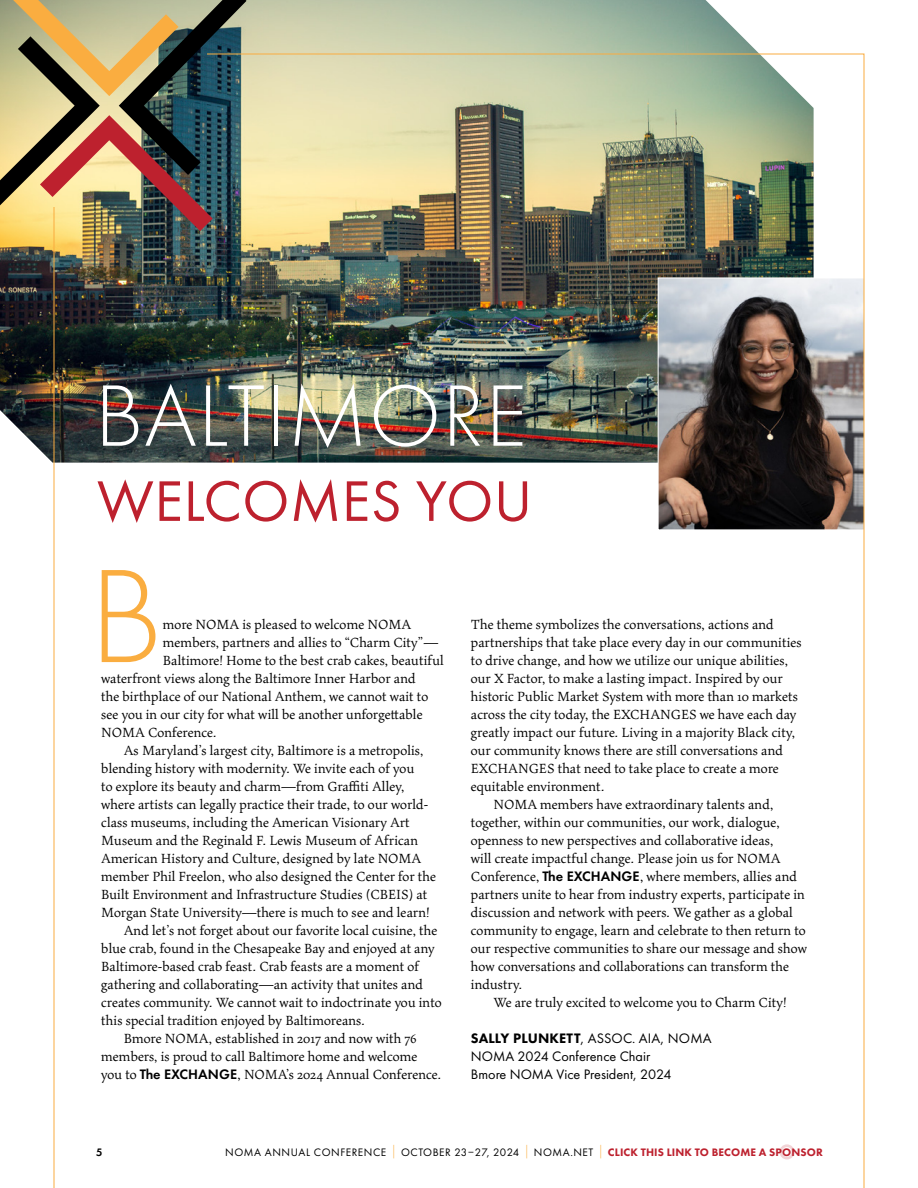
<style>
.page{position:relative;width:918px;height:1188px;background:#fff}
.page>*{position:absolute;margin:0;border:0;box-sizing:border-box;transform-origin:0 0}
.Body_Text_10_14{font:300 138px "Futura PT";color:#faad40}
.t1{font:300 90.3px "Futura PT";letter-spacing:.01em;color:#fff}
.t2{font:59.25px "Futura PT";letter-spacing:.01em;color:#bd212e}
.Body_Text_10_14-2{font:15px/18px "Maiola";color:#000}
.Body_Text_10_14-3{font:14.25px "Futura PT";color:#000}
.t3{font:11.25px "Futura PT";letter-spacing:.05em;color:#000}
.t4{font:600 11.25px "Futura PT";color:#000}
.s1{font-family:"Futura PT";font-weight:600;font-size:14.25px}
.s2{font-weight:800}
.s3{font-weight:300;font-size:13.5px;color:#faad40}
.s4{font-weight:800;color:#bd212e}
</style>
<div class="page">
<img style="left:0;top:0;width:759px;height:463px">
<img style="left:53px;top:53px;width:812px;height:1135px">
<img style="left:0;top:0;width:247px;height:231px">
<p class="t1" style="left:95px;top:364px;width:434px">BALTIMORE</p>
<p class="t2" style="left:97px;top:466px;width:437px">WELCOMES YOU</p>
<p class="Body_Text_10_14" style="left:89px;top:538px;width:75px">B</p>
<p class="Body_Text_10_14-2" style="left:163px;top:615px;width:250px">more NOMA is pleased to welcome NOMA</p>
<p class="Body_Text_10_14-2" style="left:163px;top:633px;width:277px">members, partners and allies to “Charm City”—</p>
<p class="Body_Text_10_14-2" style="left:163px;top:651px;width:283px">Baltimore! Home to the best crab cakes, beautiful</p>
<p class="Body_Text_10_14-2" style="left:101px;top:669px;width:316px">waterfront views along the Baltimore Inner Harbor and</p>
<p class="Body_Text_10_14-2" style="left:101px;top:687px;width:329px">the birthplace of our National Anthem, we cannot wait to</p>
<p class="Body_Text_10_14-2" style="left:101px;top:705px;width:323px">see you in our city for what will be another unforgettable</p>
<p class="Body_Text_10_14-2" style="left:101px;top:723px;width:117px">NOMA Conference.</p>
<p class="Body_Text_10_14-2" style="left:101px;top:741px;width:336px;text-indent:22px">As Maryland’s largest city, Baltimore is a metropolis, blending history with modernity. We invite each of you<br>to explore its beauty and charm—from Graffiti Alley, where artists can legally practice their trade, to our world&shy;class museums, including the American Visionary Art Museum and the Reginald F. Lewis Museum of African American History and Culture, designed by late NOMA member Phil Freelon, who also designed the Center for the Built Environment and Infrastructure Studies (CBEIS) at Morgan State University—there is much to see and learn!</p>
<p class="Body_Text_10_14-2" style="left:101px;top:921px;width:342px;text-indent:22px">And let’s not forget about our favorite local cuisine, the blue crab, found in the Chesapeake Bay and enjoyed at any Baltimore-based crab feast. Crab feasts are a moment of gathering and collaborating—an activity that unites and creates community. We cannot wait to indoctrinate you into this special tradition enjoyed by Baltimoreans.</p>
<p class="Body_Text_10_14-2" style="left:101px;top:1029px;width:342px;text-indent:22px">Bmore NOMA, established in 2017 and now with 76 members, is proud to call Baltimore home and welcome you to <span class="s1">The EXCHANGE</span>, NOMA’s 2024 Annual Conference.</p>
<p class="Body_Text_10_14-2" style="left:471px;top:615px;width:332px">The theme symbolizes the conversations, actions and partnerships that take place every day in our communities to drive change, and how we utilize our unique abilities, our X Factor, to make a lasting impact. Inspired by our historic Public Market System with more than 10 markets across the city today, the EXCHANGES we have each day greatly impact our future. Living in a majority Black city, our community knows there are still conversations and EXCHANGES that need to take place to create a more equitable environment.</p>
<p class="Body_Text_10_14-2" style="left:471px;top:795px;width:338px;text-indent:22px">NOMA members have extraordinary talents and, together, within our communities, our work, dialogue, openness to new perspectives and collaborative ideas,<br>will create impactful change. Please join us for NOMA Conference, <span class="s1">The EXCHANGE</span>, where members, allies and partners unite to hear from industry experts, participate in discussion and network with peers. We gather as a global community to engage, learn and celebrate to then return to our respective communities to share our message and show how conversations and collaborations can transform the industry.</p>
<p class="Body_Text_10_14-2" style="left:493px;top:993px;width:295px">We are truly excited to welcome you to Charm City!</p>
<p class="Body_Text_10_14-3" style="left:471px;top:1030px;width:242px"><span class="s2">SALLY PLUNKETT</span>, ASSOC. AIA, NOMA</p>
<p class="Body_Text_10_14-3" style="left:471px;top:1048px;width:181px">NOMA 2024 Conference Chair</p>
<p class="Body_Text_10_14-3" style="left:471px;top:1066px;width:202px">Bmore NOMA Vice President, 2024</p>
<p class="t4" style="left:96px;top:1145px;width:8px">5</p>
<p class="t3" style="left:225px;top:1145px;width:599px">NOMA ANNUAL CONFERENCE <span class="s3">|</span> OCTOBER 23–27, 2024 <span class="s3">|</span> NOMA.NET <span class="s3">|</span> <span class="s4">CLICK THIS LINK TO BECOME A SPONSOR</span></p>
</div>
